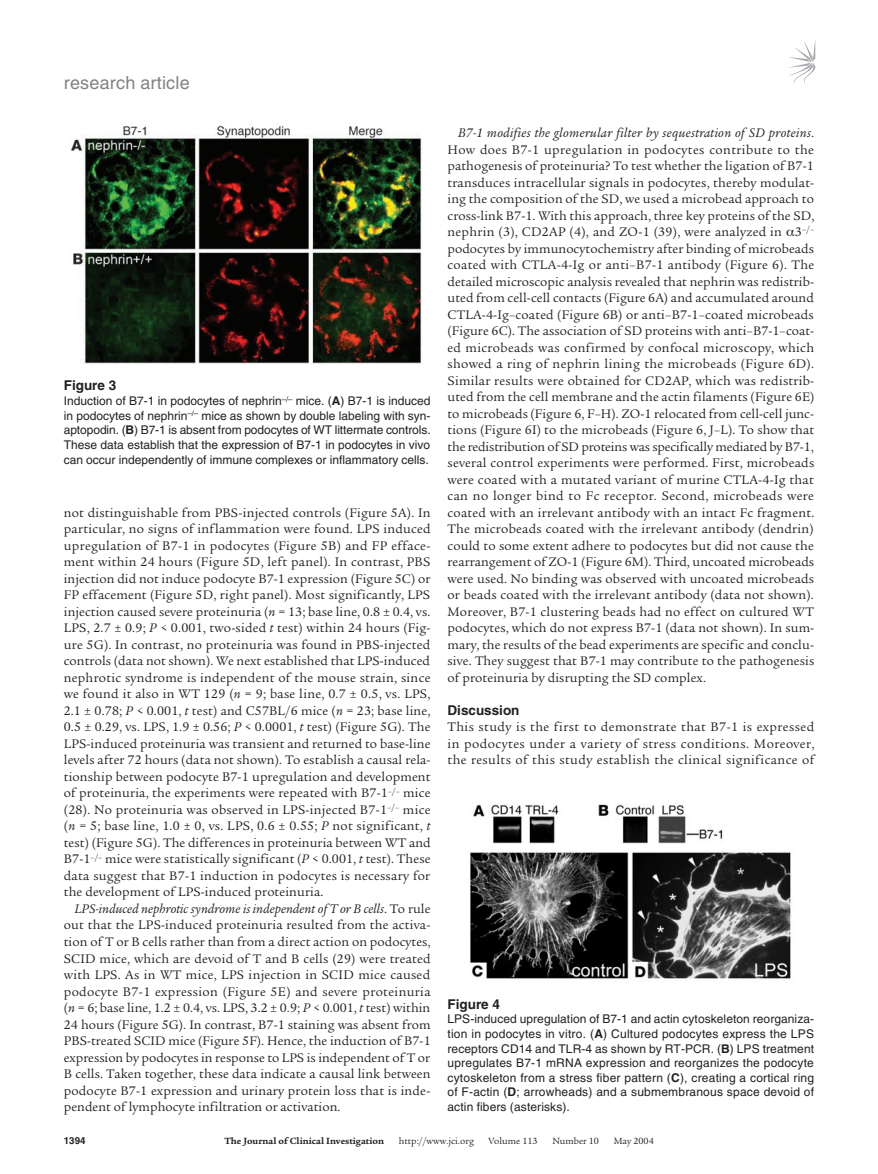
<style>
.page{position:relative;width:878px;height:1174px;background:#fff}
.page>*{position:absolute;margin:0;border:0;box-sizing:border-box;transform-origin:0 0}
.t1{font:18px "Helvetica LT Std";letter-spacing:.01em;color:#808285}
.t2{font:13.5px/16.5px "Legacy Serif Std";letter-spacing:.01em;color:#231f20;text-align:justify}
.t3{font:700 13.5px "Helvetica LT Std";color:#231f20}
.t4{font:12px/14.7px "Helvetica LT Std";letter-spacing:.005em;color:#231f20;text-align:justify}
.t5{font:9.75px "Legacy Serif Std";color:#231f20}
.t6{font:700 9.75px "Legacy Serif Std";color:#231f20}
.t7{font:700 9.75px "Helvetica LT Std";color:#231f20}
.s1{font-weight:700}
.s2{font-style:italic}
</style>
<div class="page">
<svg style="left:789px;top:41px;width:26px;height:44px"></svg>
<img style="left:71px;top:125px;width:351px;height:239px">
<img style="left:470px;top:804px;width:321px;height:175px">
<h1 class="t1" style="left:64px;top:72px;width:127px">research article</h1>
<p class="t3" style="left:64px;top:377px;width:54px">Figure 3</p>
<p class="t4" style="left:64px;top:393px;width:368px">Induction of B7-1 in podocytes of nephrin<sup>–/–</sup> mice. (<span class="s1">A</span>) B7-1 is induced in podocytes of nephrin<sup>–/–</sup> mice as shown by double labeling with syn&shy;aptopodin. (<span class="s1">B</span>) B7-1 is absent from podocytes of WT littermate controls.<br>These data establish that the expression of B7-1 in podocytes in vivo can occur independently of immune complexes or inflammatory cells.</p>
<p class="t2" style="left:64px;top:504px;width:368px">not distinguishable from PBS-injected controls (Figure 5A). In particular, no signs of inflammation were found. LPS induced upregulation of B7-1 in podocytes (Figure 5B) and FP efface&shy;ment within 24 hours (Figure 5D, left panel). In contrast, PBS injection did not induce podocyte B7-1 expression (Figure 5C) or FP effacement (Figure 5D, right panel). Most significantly, LPS injection caused severe proteinuria (<span class="s2">n</span> = 13; base line, 0.8 ± 0.4, vs.<br>LPS, 2.7 ± 0.9; <span class="s2">P</span> &lt; 0.001, two-sided <span class="s2">t</span> test) within 24 hours (Fig&shy;ure 5G). In contrast, no proteinuria was found in PBS-injected controls (data not shown). We next established that LPS-induced nephrotic syndrome is independent of the mouse strain, since we found it also in WT 129 (<span class="s2">n</span> = 9; base line, 0.7 ± 0.5, vs. LPS, 2.1 ± 0.78; <span class="s2">P</span> &lt; 0.001, <span class="s2">t</span> test) and C57BL/6 mice (<span class="s2">n</span> = 23; base line, 0.5 ± 0.29, vs. LPS, 1.9 ± 0.56; <span class="s2">P</span> &lt; 0.0001, <span class="s2">t</span> test) (Figure 5G). The LPS-induced proteinuria was transient and returned to base-line levels after 72 hours (data not shown). To establish a causal rela&shy;tionship between podocyte B7-1 upregulation and development of proteinuria, the experiments were repeated with B7-1<sup>–/–</sup> mice (28). No proteinuria was observed in LPS-injected B7-1<sup>–/–</sup> mice (<span class="s2">n</span> = 5; base line, 1.0 ± 0, vs. LPS, 0.6 ± 0.55; <span class="s2">P</span> not significant, <span class="s2">t </span>test) (Figure 5G). The differences in proteinuria between WT and B7-1<sup>–/–</sup> mice were statistically significant (<span class="s2">P</span> &lt; 0.001, <span class="s2">t</span> test). These data suggest that B7-1 induction in podocytes is necessary for the development of LPS-induced proteinuria.</p>
<p class="t2" style="left:64px;top:900px;width:368px;text-indent:11px"><span class="s2">LPS-induced nephrotic syndrome is independent of T or B cells</span>. To rule out that the LPS-induced proteinuria resulted from the activa&shy;tion of T or B cells rather than from a direct action on podocytes, SCID mice, which are devoid of T and B cells (29) were treated with LPS. As in WT mice, LPS injection in SCID mice caused podocyte B7-1 expression (Figure 5E) and severe proteinuria (<span class="s2">n</span> = 6; base line, 1.2 ± 0.4, vs. LPS, 3.2 ± 0.9; <span class="s2">P</span> &lt; 0.001, <span class="s2">t</span> test) within 24 hours (Figure 5G). In contrast, B7-1 staining was absent from PBS-treated SCID mice (Figure 5F). Hence, the induction of B7-1 expression by podocytes in response to LPS is independent of T or B cells. Taken together, these data indicate a causal link between podocyte B7-1 expression and urinary protein loss that is inde&shy;pendent of lymphocyte infiltration or activation.</p>
<p class="t2" style="left:447px;top:125px;width:368px;text-indent:11px"><span class="s2">B7-1 modifies the glomerular filter by sequestration of SD proteins</span>.<br>How does B7-1 upregulation in podocytes contribute to the pathogenesis of proteinuria? To test whether the ligation of B7-1 transduces intracellular signals in podocytes, thereby modulat&shy;ing the composition of the SD, we used a microbead approach to cross-link B7-1. With this approach, three key proteins of the SD, nephrin (3), CD2AP (4), and ZO-1 (39), were analyzed in 3<sup>–/– </sup>podocytes by immunocytochemistry after binding of microbeads coated with CTLA-4-Ig or anti–B7-1 antibody (Figure 6). The detailed microscopic analysis revealed that nephrin was redistrib&shy;uted from cell-cell contacts (Figure 6A) and accumulated around CTLA-4-Ig–coated (Figure 6B) or anti–B7-1–coated microbeads (Figure 6C). The association of SD proteins with anti–B7-1–coat&shy;ed microbeads was confirmed by confocal microscopy, which showed a ring of nephrin lining the microbeads (Figure 6D).<br>Similar results were obtained for CD2AP, which was redistrib&shy;uted from the cell membrane and the actin filaments (Figure 6E) to microbeads (Figure 6, F–H). ZO-1 relocated from cell-cell junc&shy;tions (Figure 6I) to the microbeads (Figure 6, J–L). To show that the redistribution of SD proteins was specifically mediated by B7-1, several control experiments were performed. First, microbeads were coated with a mutated variant of murine CTLA-4-Ig that can no longer bind to Fc receptor. Second, microbeads were coated with an irrelevant antibody with an intact Fc fragment.<br>The microbeads coated with the irrelevant antibody (dendrin) could to some extent adhere to podocytes but did not cause the rearrangement of ZO-1 (Figure 6M). Third, uncoated microbeads were used. No binding was observed with uncoated microbeads or beads coated with the irrelevant antibody (data not shown).<br>Moreover, B7-1 clustering beads had no effect on cultured WT podocytes, which do not express B7-1 (data not shown). In sum&shy;mary, the results of the bead experiments are specific and conclu&shy;sive. They suggest that B7-1 may contribute to the pathogenesis of proteinuria by disrupting the SD complex.</p>
<p class="t3" style="left:447px;top:702px;width:74px">Discussion</p>
<p class="t2" style="left:447px;top:719px;width:368px">This study is the first to demonstrate that B7-1 is expressed in podocytes under a variety of stress conditions. Moreover, the results of this study establish the clinical significance of</p>
<p class="t3" style="left:447px;top:995px;width:54px">Figure 4</p>
<p class="t4" style="left:447px;top:1011px;width:368px">LPS-induced upregulation of B7-1 and actin cytoskeleton reorganiza&shy;tion in podocytes in vitro. (<span class="s1">A</span>) Cultured podocytes express the LPS receptors CD14 and TLR-4 as shown by RT-PCR. (<span class="s1">B</span>) LPS treatment upregulates B7-1 mRNA expression and reorganizes the podocyte cytoskeleton from a stress fiber pattern (<span class="s1">C</span>), creating a cortical ring of F-actin (<span class="s1">D</span>; arrowheads) and a submembranous space devoid of actin fibers (asterisks).</p>
<p class="t7" style="left:64px;top:1134px;width:23px">1394</p>
<p class="t6" style="left:224px;top:1135px;width:161px">The Journal of Clinical Investigation</p>
<p class="t5" style="left:398px;top:1135px;width:77px">http://www.jci.org</p>
<p class="t5" style="left:488px;top:1135px;width:50px">Volume 113</p>
<p class="t5" style="left:552px;top:1135px;width:48px">Number 10</p>
<p class="t5" style="left:613px;top:1135px;width:41px">May 2004</p>
</div>
